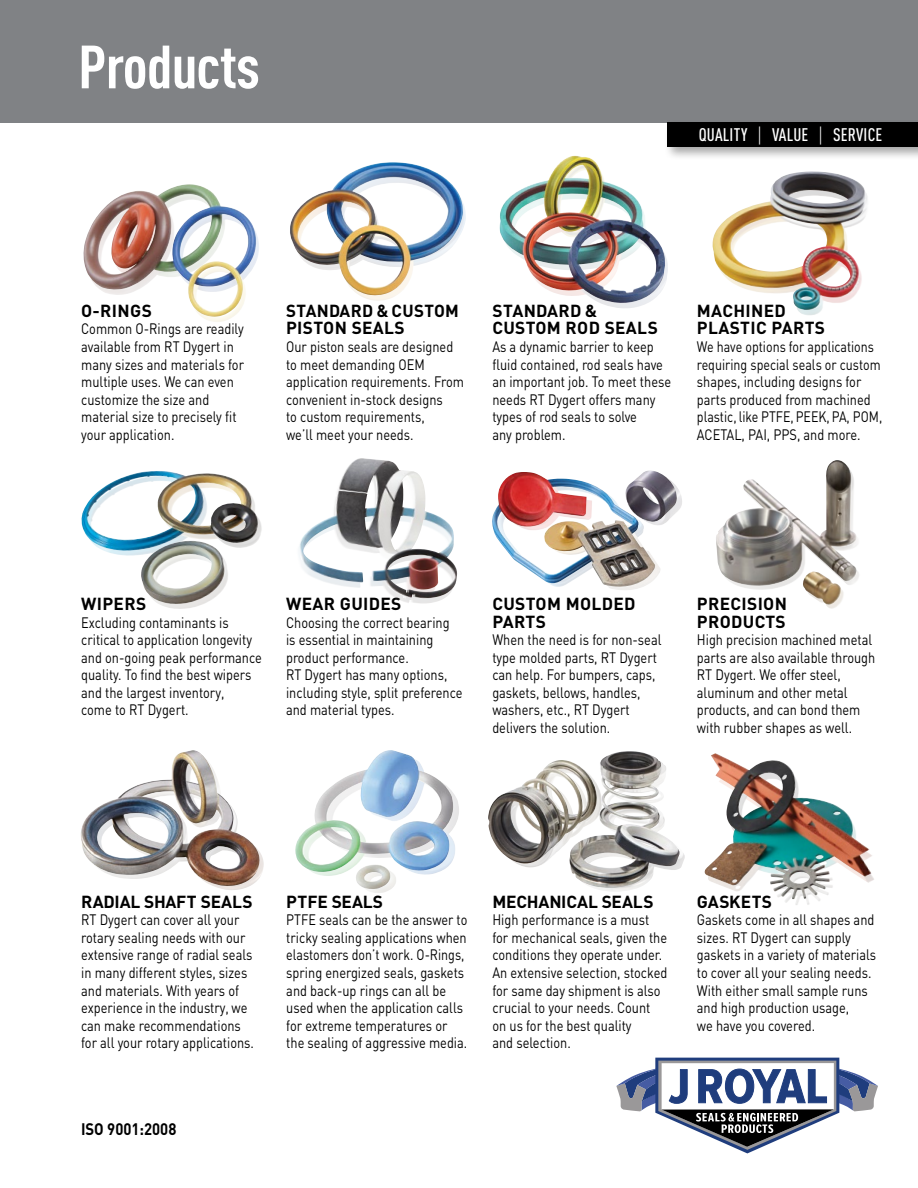
<style>
.page{position:relative;width:918px;height:1188px;background:#fff}
.page>*{position:absolute;margin:0;border:0;box-sizing:border-box;transform-origin:0 0}
.t1{font:700 60px "DIN Cond";letter-spacing:-.015em;color:#fff;scale:1.04 1}
.t2{font:500 18px "DIN Cond";letter-spacing:.01em;color:#fff}
.t3{font:700 17.25px/17.5px "DIN";letter-spacing:.02em;color:#000}
.t4{font:700 17.25px "DIN";letter-spacing:-.01em;color:#000}
.t5{font:700 17.25px "DIN";color:#000}
.t6{font:700 16.5px "DIN";color:#000;scale:.9 1}
.t7{font:15px/17.5px "DIN";color:#000;scale:.85 1}
.t8{font:15px/17.5px "DIN";color:#000;scale:.84 1}
.t9{font:15px/17.5px "DIN";color:#000;scale:.83 1}
.s1{font-size:21px}
</style>
<div class="page">
<img style="left:609px;top:489px;width:73px;height:101px">
<div style="left:0;top:0;width:918px;height:122px;background:#808285"></div>
<div style="left:664px;top:119px;width:254px;height:42px;background:#000;opacity:.35"></div>
<div style="left:667px;top:122px;width:251px;height:25px;background:#000"></div>
<img style="left:399px;top:599px;width:44px;height:5px">
<img style="left:798px;top:197px;width:70px;height:118px">
<img style="left:363px;top:207px;width:103px;height:94px">
<img style="left:604px;top:255px;width:64px;height:53px">
<img style="left:106px;top:519px;width:156px;height:37px">
<img style="left:83px;top:184px;width:175px;height:133px">
<img style="left:299px;top:458px;width:158px;height:141px">
<img style="left:712px;top:171px;width:155px;height:139px">
<img style="left:290px;top:162px;width:174px;height:135px">
<img style="left:716px;top:460px;width:141px;height:145px">
<img style="left:499px;top:156px;width:166px;height:148px">
<img style="left:81px;top:471px;width:178px;height:80px">
<img style="left:492px;top:471px;width:186px;height:116px">
<img style="left:785px;top:803px;width:49px;height:102px">
<img style="left:704px;top:755px;width:126px;height:145px">
<img style="left:368px;top:796px;width:91px;height:97px">
<img style="left:295px;top:750px;width:160px;height:140px">
<img style="left:217px;top:855px;width:47px;height:35px">
<img style="left:81px;top:750px;width:180px;height:137px">
<img style="left:596px;top:853px;width:89px;height:39px">
<img style="left:568px;top:751px;width:113px;height:137px">
<svg style="left:616px;top:1058px;width:262px;height:95px"></svg>
<h1 class="t1" style="left:78px;top:30px;width:176px">Products</h1>
<p class="t2" style="left:699px;top:124px;width:185px">QUALITY <span class="s1">|</span> VALUE <span class="s1">|</span> SERVICE</p>
<p class="t3" style="left:81px;top:301px;width:72px">O-RINGS</p>
<p class="t7" style="left:81px;top:320px;width:193px">Common O-Rings are readily available from RT Dygert in many sizes and materials for multiple uses. We can even customize the size and material size to precisely fit your application.</p>
<p class="t3" style="left:286px;top:301px;width:174px">STANDARD &amp; CUSTOM<br>PISTON SEALS</p>
<p class="t7" style="left:286px;top:338px;width:211px">Our piston seals are designed to meet demanding OEM application requirements. From convenient in-stock designs<br>to custom requirements,<br>we’ll meet your needs.</p>
<p class="t3" style="left:492px;top:301px;width:167px">STANDARD &amp;<br>CUSTOM ROD SEALS</p>
<p class="t7" style="left:492px;top:338px;width:212px">As a dynamic barrier to keep fluid contained, rod seals have an important job. To meet these needs RT Dygert offers many types of rod seals to solve<br>any problem.</p>
<p class="t3" style="left:697px;top:301px;width:130px">MACHINED<br>PLASTIC PARTS</p>
<p class="t9" style="left:697px;top:338px;width:225px">We have options for applications requiring special seals or custom shapes, including designs for parts produced from machined plastic, like PTFE, PEEK, PA, POM,<br>ACETAL, PAI, PPS, and more.</p>
<p class="t3" style="left:81px;top:594px;width:67px">WIPERS</p>
<p class="t7" style="left:81px;top:613px;width:214px">Excluding contaminants is critical to application longevity and on-going peak performance quality. To find the best wipers and the largest inventory,<br>come to RT Dygert.</p>
<p class="t3" style="left:286px;top:594px;width:117px">WEAR GUIDES</p>
<p class="t7" style="left:286px;top:613px;width:209px">Choosing the correct bearing is essential in maintaining product performance.<br>RT Dygert has many options, including style, split preference and material types.</p>
<p class="t3" style="left:492px;top:594px;width:145px">CUSTOM MOLDED<br>PARTS</p>
<p class="t7" style="left:492px;top:631px;width:201px">When the need is for non-seal type molded parts, RT Dygert can help. For bumpers, caps, gaskets, bellows, handles, washers, etc., RT Dygert delivers the solution.</p>
<p class="t3" style="left:697px;top:594px;width:92px">PRECISION<br>PRODUCTS</p>
<p class="t7" style="left:697px;top:631px;width:211px">High precision machined metal parts are also available through<br>RT Dygert. We offer steel, aluminum and other metal products, and can bond them with rubber shapes as well.</p>
<p class="t4" style="left:81px;top:890px;width:173px">RADIAL SHAFT SEALS</p>
<p class="t7" style="left:81px;top:911px;width:205px">RT Dygert can cover all your rotary sealing needs with our extensive range of radial seals in many different styles, sizes and materials. With years of experience in the industry, we can make recommendations for all your rotary applications.</p>
<p class="t6" style="left:81px;top:1118px;width:108px">ISO 9001:2008</p>
<p class="t5" style="left:286px;top:890px;width:98px">PTFE SEALS</p>
<p class="t8" style="left:286px;top:911px;width:217px">PTFE seals can be the answer to tricky sealing applications when elastomers don’t work. O-Rings, spring energized seals, gaskets and back-up rings can all be used when the application calls for extreme temperatures or the sealing of aggressive media.</p>
<p class="t4" style="left:492px;top:890px;width:163px">MECHANICAL SEALS</p>
<p class="t7" style="left:492px;top:911px;width:207px">High performance is a must for mechanical seals, given the conditions they operate under.<br>An extensive selection, stocked for same day shipment is also crucial to your needs. Count on us for the best quality<br>and selection.</p>
<p class="t3" style="left:697px;top:892px;width:77px">GASKETS</p>
<p class="t7" style="left:697px;top:911px;width:213px">Gaskets come in all shapes and sizes. RT Dygert can supply gaskets in a variety of materials to cover all your sealing needs.<br>With either small sample runs and high production usage,<br>we have you covered.</p>
</div>
